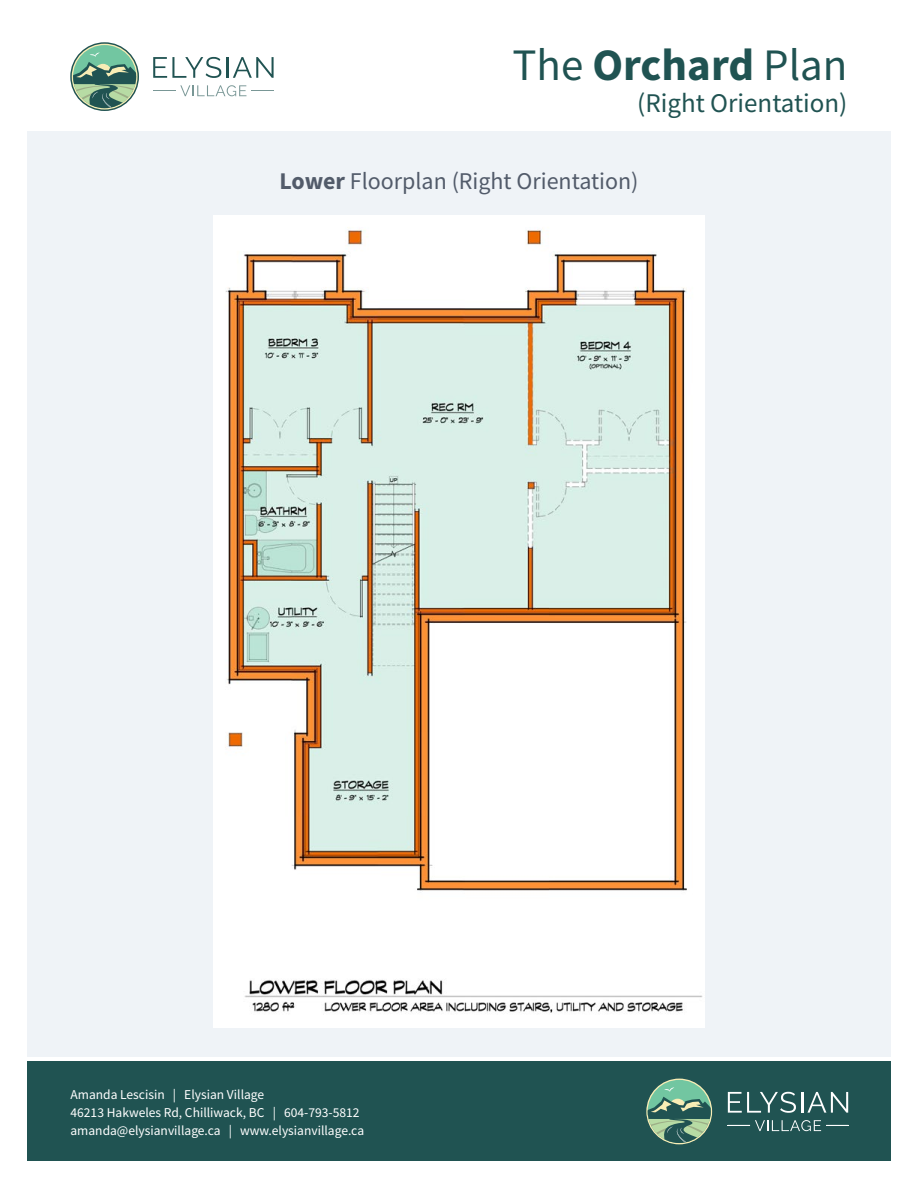
<style>
.page{position:relative;width:918px;height:1188px;background:#fff}
.page>*{position:absolute;margin:0;border:0;box-sizing:border-box;transform-origin:0 0}
.t1{font:45px "Source Sans Pro";color:#205352}
.t2{font:27px "Source Sans Pro";color:#205352}
.t3{font:24px "Source Sans Pro";color:#525b6a}
.t4{font:13.5px/18px "Source Sans Pro";color:#fff}
.s1{font-weight:700}
</style>
<div class="page">
<div style="left:27px;top:1062px;width:864px;height:99px;background:#205352"></div>
<svg style="left:646px;top:1078px;width:67px;height:67px"></svg>
<svg style="left:728px;top:1092px;width:68px;height:21px"></svg>
<hr style="left:801px;top:1092px;width:2px;height:21px;background:#fff">
<svg style="left:807px;top:1092px;width:41px;height:21px"></svg>
<svg style="left:728px;top:1120px;width:120px;height:11px"></svg>
<svg style="left:70px;top:42px;width:69px;height:69px"></svg>
<svg style="left:153px;top:57px;width:68px;height:21px"></svg>
<hr style="left:226px;top:57px;width:2px;height:21px;background:#205352">
<svg style="left:233px;top:57px;width:41px;height:21px"></svg>
<svg style="left:153px;top:85px;width:93px;height:11px"></svg>
<svg style="left:252px;top:90px;width:22px;height:1px"></svg>
<hr style="left:27px;top:137px;width:864px;height:1px;background:#d1d3d4">
<div style="left:28px;top:131px;width:863px;height:926px;background:#eff3f7"></div>
<img style="left:213px;top:216px;width:492px;height:811px">
<h1 class="t1" style="left:512px;top:36px;width:337px">The <span class="s1">Orchard</span> Plan</h1>
<h2 class="t2" style="left:637px;top:86px;width:212px">(Right Orientation)</h2>
<h3 class="t3" style="left:279px;top:165px;width:361px"><span class="s1">Lower</span> Floorplan (Right Orientation)</h3>
<p class="t4" style="left:70px;top:1085px;width:295px">Amanda Lescisin | Elysian Village<br>46213 Hakweles Rd, Chilliwack, BC | 604-793-5812 amanda@elysianvillage.ca | www.elysianvillage.ca</p>
</div>
